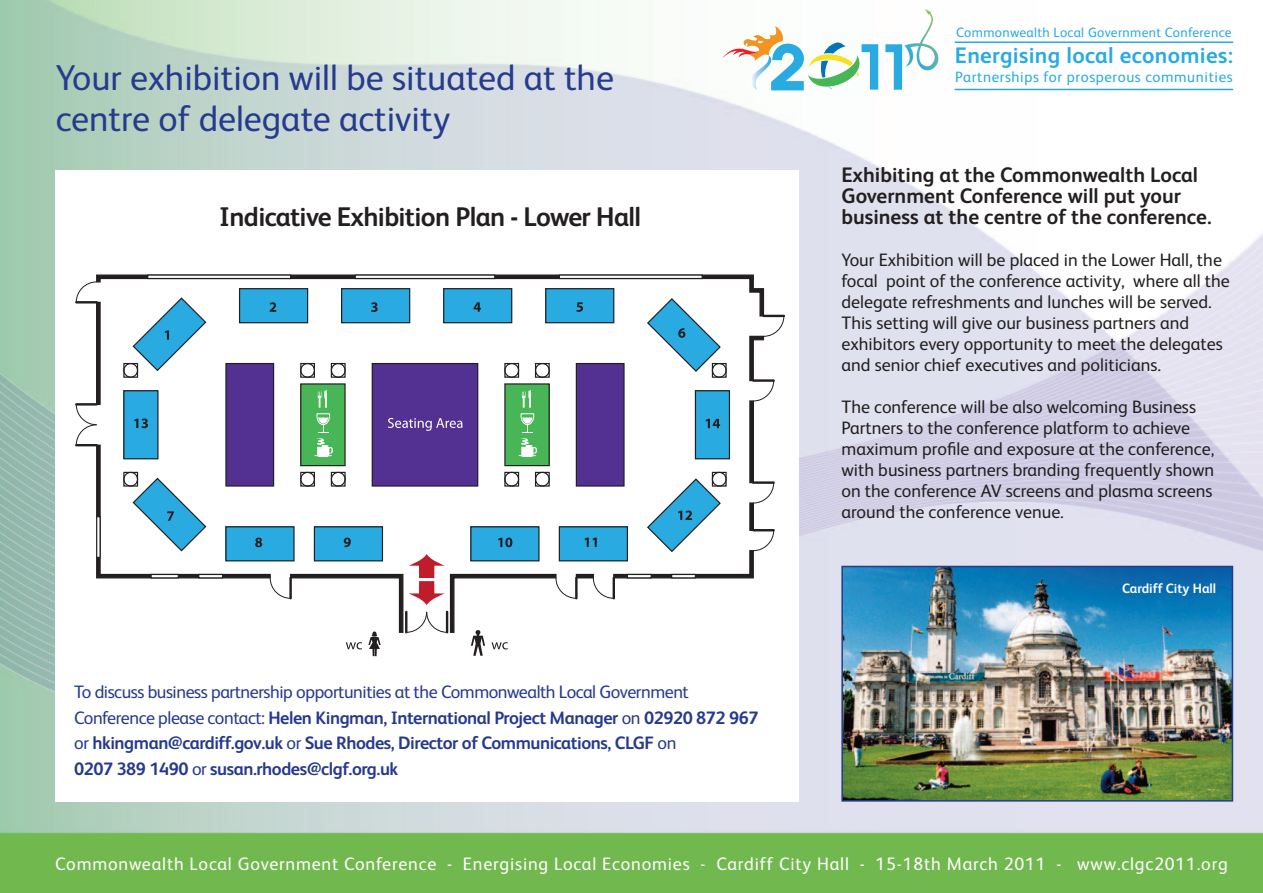
<style>
.page{position:relative;width:1263px;height:893px;background:#fff}
.page>*{position:absolute;margin:0;border:0;box-sizing:border-box;transform-origin:0 0}
.t1{font:36px/40.5px "FS Albert";color:#263a8e}
.t2{font:700 27px "FS Albert";letter-spacing:-.025em;color:#231f20}
.t3{font:700 22.5px "FS Albert";letter-spacing:.015em;color:#29abe2}
.t4{font:700 21px/21px "FS Albert";color:#231f20}
.t5{font:18px/21px "FS Albert";color:#231f20}
.t6{font:700 18px/25.5px "FS Albert";letter-spacing:-.025em;color:#263a8e}
.t7{font:18px "FS Albert";letter-spacing:.045em;color:#fff}
.t8{font:15px "FS Albert";letter-spacing:.04em;color:#29abe2}
.t9{font:13.5px "FS Albert";letter-spacing:.025em;color:#29abe2}
.t10{font:700 13.5px "FS Albert";color:#fff}
.s1{font-weight:400}
</style>
<div class="page">
<img style="left:0;top:0;width:1263px;height:893px">
<svg style="left:885px;top:9px;width:53px;height:81px"></svg>
<svg style="left:722px;top:26px;width:156px;height:66px"></svg>
<div style="left:56px;top:170px;width:743px;height:632px;background:#fff"></div>
<svg style="left:76px;top:274px;width:708px;height:382px"></svg>
<hr style="left:955px;top:41px;width:278px;height:2px;background:#29abe2">
<hr style="left:955px;top:89px;width:278px;height:1px;background:#29abe2">
<img style="left:844px;top:569px;width:386px;height:230px">
<div style="left:841px;top:566px;width:392px;height:236px;border:2px solid #263a8e"></div>
<h1 class="t1" style="left:56px;top:62px;width:560px">Your exhibition will be situated at the centre of delegate activity</h1>
<h2 class="t2" style="left:219px;top:208px;width:423px">Indicative Exhibition Plan - Lower Hall</h2>
<p class="t6" style="left:74px;top:681px;width:686px"><span class="s1">To discuss business partnership opportunities at the Commonwealth Local Government Conference please contact:</span> Helen Kingman, International Project Manager <span class="s1">on</span> 02920 872 967 <span class="s1">or</span> hkingman@cardiff.gov.uk <span class="s1">or</span> Sue Rhodes, Director of Communications, CLGF <span class="s1">on<br></span>0207 389 1490 <span class="s1">or</span> susan.rhodes@clgf.org.uk</p>
<p class="t9" style="left:956px;top:28px;width:277px">Commonwealth Local Government Conference</p>
<p class="t8" style="left:955px;top:72px;width:279px">Partnerships for prosperous communities</p>
<p class="t3" style="left:955px;top:48px;width:280px">Energising local economies:</p>
<p class="t4" style="left:841px;top:166px;width:372px">Exhibiting at the Commonwealth Local<br>Government Conference will put your business at the centre of the conference.</p>
<p class="t5" style="left:841px;top:251px;width:390px">Your Exhibition will be placed in the Lower Hall, the focal point of the conference activity, where all the delegate refreshments and lunches will be served.<br>This setting will give our business partners and exhibitors every opportunity to meet the delegates and senior chief executives and politicians.</p>
<p class="t5" style="left:841px;top:398px;width:374px">The conference will be also welcoming Business Partners to the conference platform to achieve maximum profile and exposure at the conference, with business partners branding frequently shown on the conference AV screens and plasma screens around the conference venue.</p>
<p class="t10" style="left:1122px;top:584px;width:96px">Cardiff City Hall</p>
<p class="t7" style="left:55px;top:857px;width:1174px">Commonwealth Local Government Conference - Energising Local Economies - Cardiff City Hall - 15-18th March 2011 - www.clgc2011.org</p>
</div>
